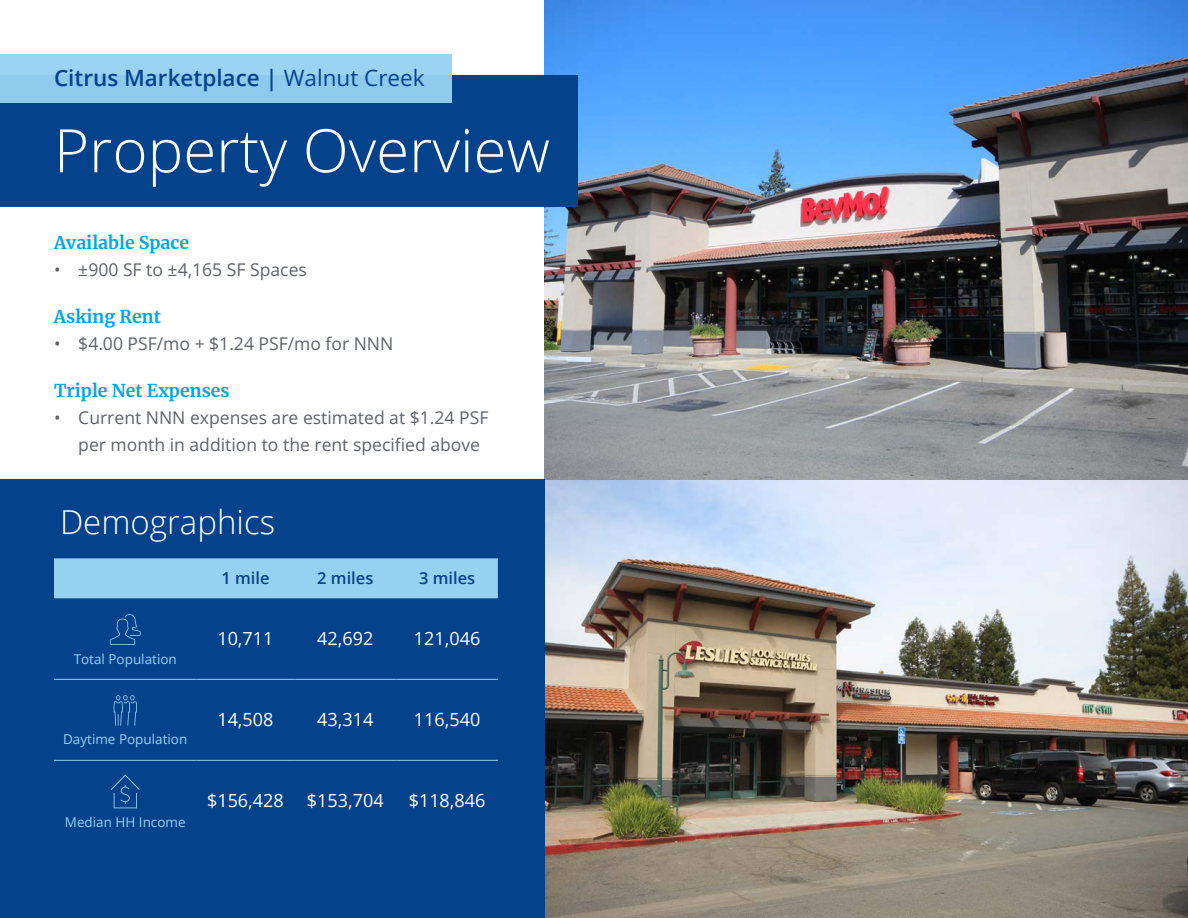
<style>
.page{position:relative;width:1188px;height:918px;background:#fff}
.page>*{position:absolute;margin:0;border:0;box-sizing:border-box;transform-origin:0 0}
.t1{font:300 60px "Open Sans";color:#fff}
.t2{font:300 33px "Open Sans";color:#fff}
.t3{font:600 22.5px "Open Sans";color:#05428c}
.t4{font:18px "Open Sans";color:#fff}
.t5{font:17.55px/27px "Open Sans";color:#5f6369}
.t6{font:700 17.55px "Merriweather";color:#00a8e4}
.t7{font:600 16.5px "Open Sans";color:#05428c}
.t8{font:13.5px "Open Sans";color:#95d2f2}
.s1{font-weight:400}
</style>
<div class="page">
<img style="left:544px;top:480px;width:644px;height:438px">
<img style="left:544px;top:0;width:644px;height:480px">
<div style="left:0;top:480px;width:544px;height:438px;background:#05428c"></div>
<div style="left:0;top:75px;width:577px;height:132px;background:#05428c"></div>
<div style="left:0;top:54px;width:452px;height:48px;background:linear-gradient(to right,#93ceef,#93ceef)"></div>
<div style="left:54px;top:558px;width:444px;height:40px;background:#95d2f2"></div>
<hr style="left:54px;top:679px;width:143px;height:1px;background:#95d2f2">
<hr style="left:197px;top:679px;width:97px;height:1px;background:#95d2f2">
<hr style="left:294px;top:679px;width:102px;height:1px;background:#95d2f2">
<hr style="left:396px;top:679px;width:102px;height:1px;background:#95d2f2">
<hr style="left:54px;top:760px;width:143px;height:1px;background:#95d2f2">
<hr style="left:197px;top:760px;width:97px;height:1px;background:#95d2f2">
<hr style="left:294px;top:760px;width:102px;height:1px;background:#95d2f2">
<hr style="left:396px;top:760px;width:102px;height:1px;background:#95d2f2">
<svg style="left:110px;top:614px;width:31px;height:31px"></svg>
<svg style="left:113px;top:695px;width:24px;height:31px"></svg>
<svg style="left:111px;top:775px;width:29px;height:33px"></svg>
<p class="t3" style="left:54px;top:63px;width:372px">Citrus Marketplace | <span class="s1">Walnut Creek</span></p>
<p class="t1" style="left:54px;top:109px;width:497px">Property Overview</p>
<p class="t6" style="left:54px;top:230px;width:137px">Available Space</p>
<p class="t5" style="left:54px;top:255px;width:254px">• ±900 SF to ±4,165 SF Spaces</p>
<p class="t6" style="left:54px;top:304px;width:109px">Asking Rent</p>
<p class="t5" style="left:54px;top:329px;width:341px">• $4.00 PSF/mo + $1.24 PSF/mo for NNN</p>
<p class="t6" style="left:54px;top:379px;width:177px">Triple Net Expenses</p>
<p class="t5" style="left:78px;top:404px;width:412px;text-indent:-24px">• Current NNN expenses are estimated at $1.24 PSF per month in addition to the rent specified above</p>
<p class="t2" style="left:60px;top:499px;width:217px">Demographics</p>
<p class="t7" style="left:221px;top:567px;width:50px">1 mile</p>
<p class="t7" style="left:317px;top:567px;width:58px">2 miles</p>
<p class="t7" style="left:419px;top:567px;width:58px">3 miles</p>
<p class="t8" style="left:74px;top:649px;width:105px">Total Population</p>
<p class="t8" style="left:63px;top:730px;width:126px">Daytime Population</p>
<p class="t8" style="left:65px;top:813px;width:122px">Median HH Income</p>
<p class="t4" style="left:217px;top:626px;width:58px">10,711</p>
<p class="t4" style="left:317px;top:626px;width:58px">42,692</p>
<p class="t4" style="left:414px;top:626px;width:68px">121,046</p>
<p class="t4" style="left:217px;top:707px;width:58px">14,508</p>
<p class="t4" style="left:317px;top:707px;width:58px">43,314</p>
<p class="t4" style="left:414px;top:707px;width:68px">116,540</p>
<p class="t4" style="left:207px;top:788px;width:78px">$156,428</p>
<p class="t4" style="left:307px;top:788px;width:78px">$153,704</p>
<p class="t4" style="left:409px;top:788px;width:78px">$118,846</p>
</div>
